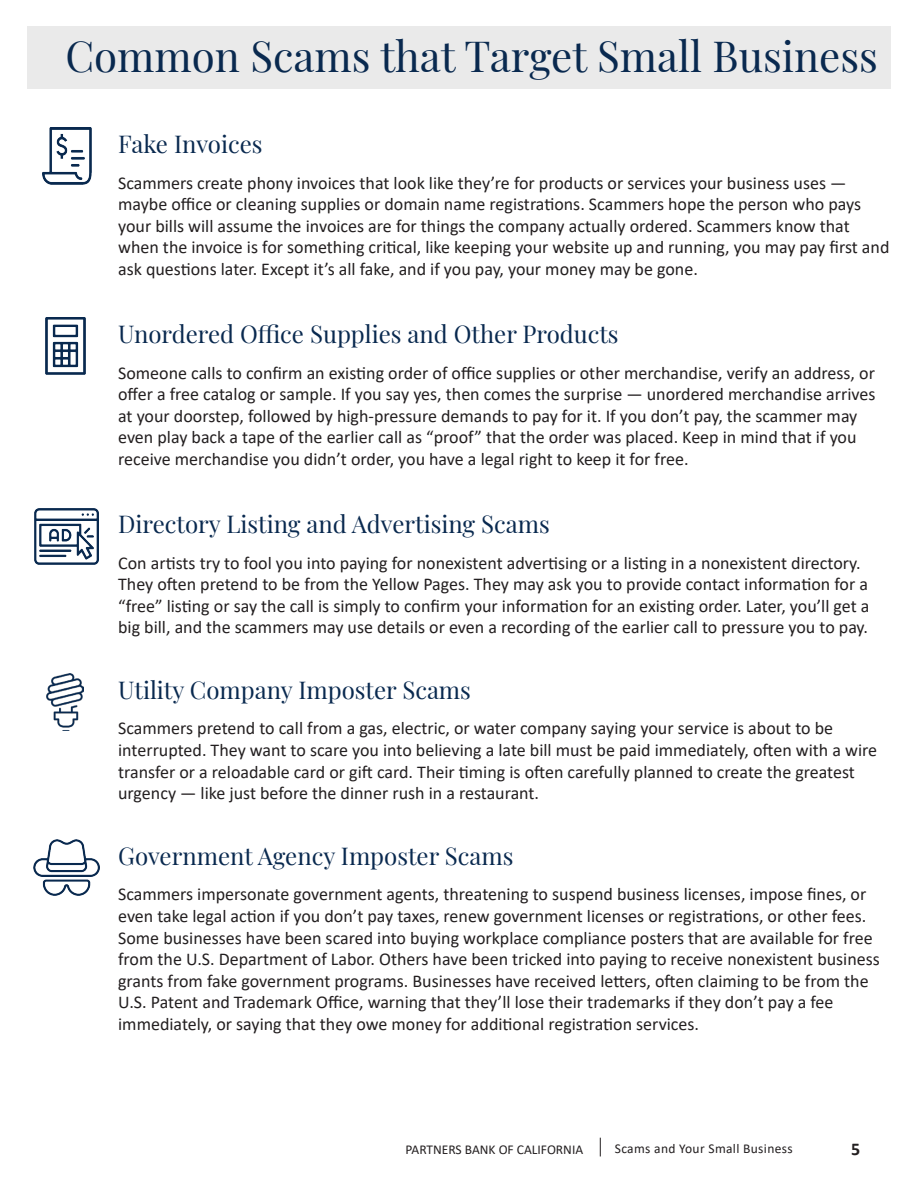
<style>
.page{position:relative;width:918px;height:1188px;background:#fff}
.page>*{position:absolute;margin:0;border:0;box-sizing:border-box;transform-origin:0 0}
.t1{font:42px "Playfair Display";color:#09294f}
.t2{font:24px "Playfair Display";color:#09294f}
.t3{font:18px/21.6px "Calibri";color:#231f20}
.t4{font:700 18px "Calibri";color:#231f20}
.t5{font:13.5px "Calibri";letter-spacing:.025em;color:#231f20}
.t6{font:13.5px "Calibri";color:#231f20}
</style>
<div class="page">
<svg style="left:600px;top:1138px;width:1px;height:18px"></svg>
<div style="left:27px;top:26px;width:864px;height:63px;background:#eaeaea"></div>
<img style="left:42px;top:127px;width:49px;height:57px">
<img style="left:45px;top:317px;width:40px;height:57px">
<img style="left:34px;top:509px;width:65px;height:55px">
<img style="left:46px;top:673px;width:38px;height:55px">
<img style="left:33px;top:839px;width:66px;height:57px">
<h2 class="t1" style="left:65px;top:23px;width:814px">Common Scams that Target Small Business</h2>
<h3 class="t2" style="left:118px;top:126px;width:146px">Fake Invoices</h3>
<p class="t3" style="left:118px;top:171px;width:773px">Scammers create phony invoices that look like they’re for products or services your business uses — maybe office or cleaning supplies or domain name registrations. Scammers hope the person who pays your bills will assume the invoices are for things the company actually ordered. Scammers know that when the invoice is for something critical, like keeping your website up and running, you may pay first and ask questions later. Except it’s all fake, and if you pay, your money may be gone.</p>
<h3 class="t2" style="left:118px;top:316px;width:502px">Unordered Office Supplies and Other Products</h3>
<p class="t3" style="left:118px;top:361px;width:759px">Someone calls to confirm an existing order of office supplies or other merchandise, verify an address, or offer a free catalog or sample. If you say yes, then comes the surprise — unordered merchandise arrives at your doorstep, followed by high-pressure demands to pay for it. If you don’t pay, the scammer may even play back a tape of the earlier call as “proof” that the order was placed. Keep in mind that if you receive merchandise you didn’t order, you have a legal right to keep it for free.</p>
<h3 class="t2" style="left:118px;top:505px;width:433px">Directory Listing and Advertising Scams</h3>
<p class="t3" style="left:118px;top:551px;width:753px">Con artists try to fool you into paying for nonexistent advertising or a listing in a nonexistent directory.<br>They often pretend to be from the Yellow Pages. They may ask you to provide contact information for a “free” listing or say the call is simply to confirm your information for an existing order. Later, you’ll get a big bill, and the scammers may use details or even a recording of the earlier call to pressure you to pay.</p>
<h3 class="t2" style="left:118px;top:671px;width:354px">Utility Company Imposter Scams</h3>
<p class="t3" style="left:118px;top:717px;width:761px">Scammers pretend to call from a gas, electric, or water company saying your service is about to be interrupted. They want to scare you into believing a late bill must be paid immediately, often with a wire transfer or a reloadable card or gift card. Their timing is often carefully planned to create the greatest urgency — like just before the dinner rush in a restaurant.</p>
<h3 class="t2" style="left:118px;top:837px;width:397px">Government Agency Imposter Scams</h3>
<p class="t3" style="left:118px;top:883px;width:763px">Scammers impersonate government agents, threatening to suspend business licenses, impose fines, or even take legal action if you don’t pay taxes, renew government licenses or registrations, or other fees.<br>Some businesses have been scared into buying workplace compliance posters that are available for free from the U.S. Department of Labor. Others have been tricked into paying to receive nonexistent business grants from fake government programs. Businesses have received letters, often claiming to be from the U.S. Patent and Trademark Office, warning that they’ll lose their trademarks if they don’t pay a fee immediately, or saying that they owe money for additional registration services.</p>
<p class="t6" style="left:406px;top:1140px;width:179px">PARTNERS BANK OF CALIFORNIA</p>
<p class="t5" style="left:615px;top:1140px;width:179px">Scams and Your Small Business</p>
<p class="t4" style="left:851px;top:1136px;width:11px">5</p>
</div>
